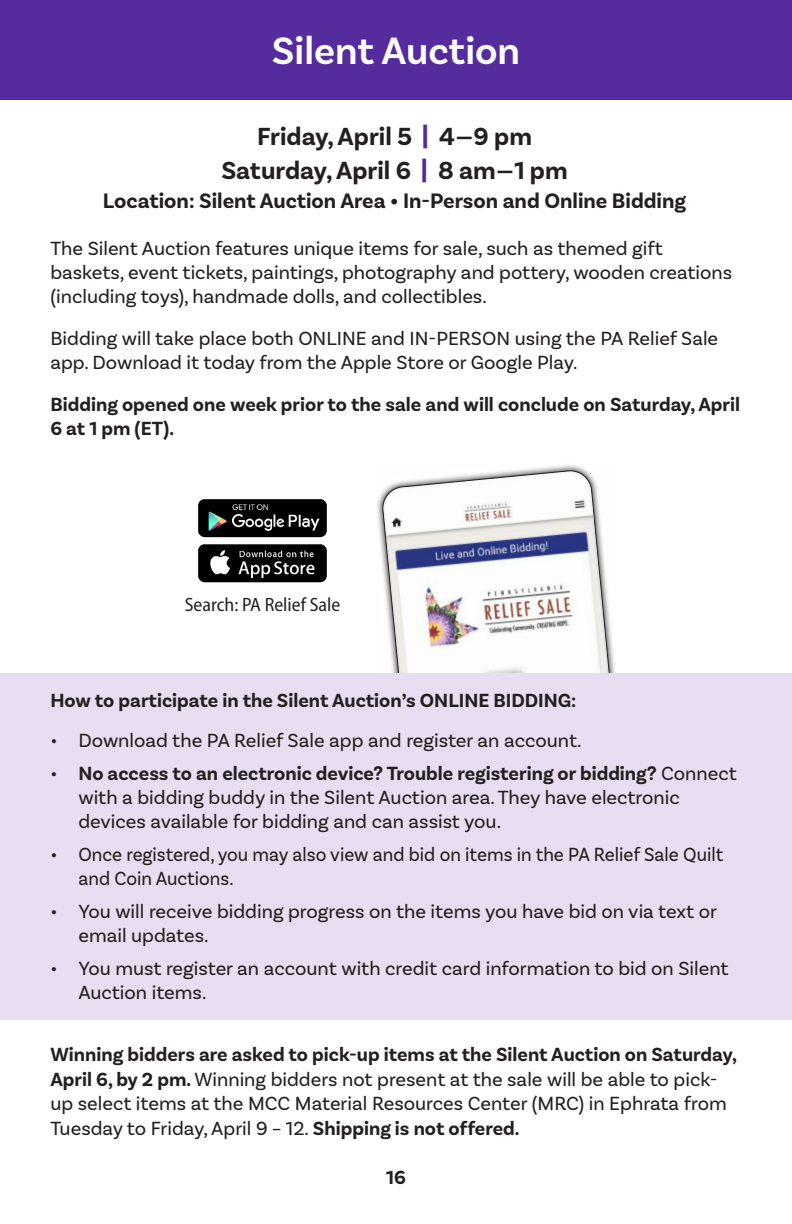
<style>
.page{position:relative;width:792px;height:1224px;background:#fff}
.page>*{position:absolute;margin:0;border:0;box-sizing:border-box;transform-origin:0 0}
.t1{font:600 40px "Basic Sans";color:#fff}
.t2{font:700 26px "Basic Sans";color:#231f20}
.t3{font:700 22px "Basic Sans";color:#231f20}
.t4{font:20px/24px "Basic Sans";color:#231f20}
.t5{font:700 20px/24px "Basic Sans";color:#231f20}
.t6{font:semi-condensed 19.4px "Myriad Pro";color:#231f20}
.s1{font-weight:900;color:#552b9d}
.s2{font-weight:700}
</style>
<div class="page">
<svg style="left:376px;top:465px;width:241px;height:209px"></svg>
<svg style="left:382px;top:470px;width:229px;height:204px"></svg>
<img style="left:198px;top:499px;width:129px;height:84px">
<div style="left:0;top:674px;width:792px;height:346px;background:#e9ddf1"></div>
<div style="left:0;top:0;width:792px;height:99px;background:#552b9d"></div>
<p class="t1" style="left:272px;top:26px;width:250px">Silent Auction</p>
<p class="t2" style="left:257px;top:121px;width:276px">Friday, April 5 <span class="s1">|</span> 4–9 pm</p>
<p class="t2" style="left:221px;top:155px;width:348px">Saturday, April 6 <span class="s1">|</span> 8 am–1 pm</p>
<p class="t3" style="left:103px;top:187px;width:585px">Location: Silent Auction Area • In-Person and Online Bidding</p>
<p class="t4" style="left:50px;top:237px;width:683px">The Silent Auction features unique items for sale, such as themed gift baskets, event tickets, paintings, photography and pottery, wooden creations (including toys), handmade dolls, and collectibles.</p>
<p class="t4" style="left:50px;top:327px;width:669px">Bidding will take place both ONLINE and IN-PERSON using the PA Relief Sale app. Download it today from the Apple Store or Google Play.</p>
<p class="t5" style="left:50px;top:393px;width:691px">Bidding opened one week prior to the sale and will conclude on Saturday, April<br>6 at 1 pm (ET).</p>
<p class="t6" style="left:185px;top:594px;width:157px">Search: PA Relief Sale</p>
<p class="t5" style="left:50px;top:689px;width:527px">How to participate in the Silent Auction’s ONLINE BIDDING:</p>
<p class="t4" style="left:50px;top:729px;width:533px">• Download the PA Relief Sale app and register an account.</p>
<p class="t4" style="left:78px;top:762px;width:660px;text-indent:-28px">• <span class="s2">No access to an electronic device? Trouble registering or bidding?</span> Connect with a bidding buddy in the Silent Auction area. They have electronic devices available for bidding and can assist you.</p>
<p class="t4" style="left:78px;top:843px;width:646px;text-indent:-28px">• Once registered, you may also view and bid on items in the PA Relief Sale Quilt and Coin Auctions.</p>
<p class="t4" style="left:78px;top:900px;width:640px;text-indent:-28px">• You will receive bidding progress on the items you have bid on via text or email updates.</p>
<p class="t4" style="left:78px;top:957px;width:652px;text-indent:-28px">• You must register an account with credit card information to bid on Silent<br>Auction items.</p>
<p class="t4" style="left:50px;top:1042px;width:688px;line-height:24.6px"><span class="s2">Winning bidders are asked to pick-up items at the Silent Auction on Saturday, April 6, by 2 pm.</span> Winning bidders not present at the sale will be able to pick&shy;up select items at the MCC Material Resources Center (MRC) in Ephrata from Tuesday to Friday, April 9 – 12. <span class="s2">Shipping is not offered.</span></p>
<p class="t5" style="left:386px;top:1165px;width:21px">16</p>
</div>
